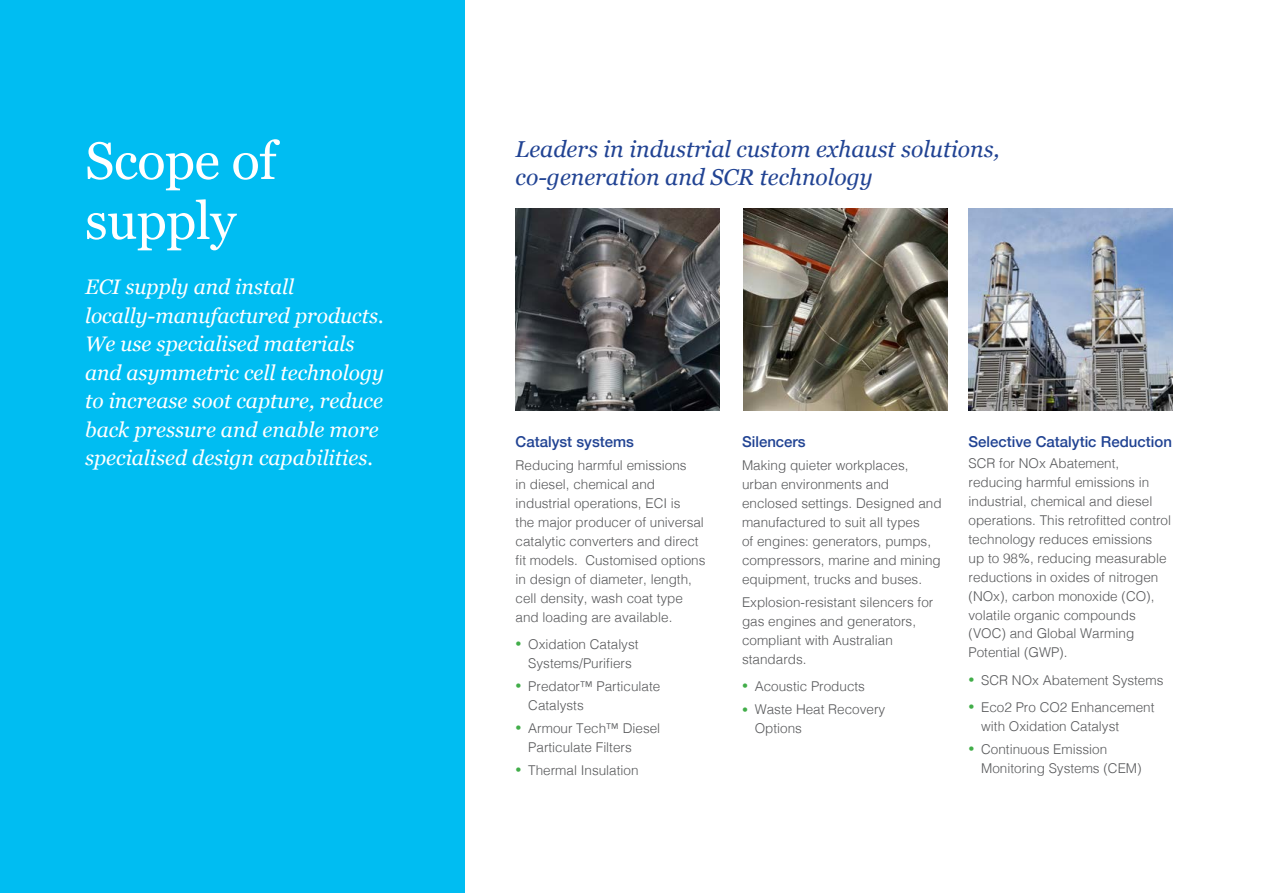
<style>
.page{position:relative;width:1263px;height:893px;background:#fff}
.page>*{position:absolute;margin:0;border:0;box-sizing:border-box;transform-origin:0 0}
.t1{font:52.5px "Georgia";letter-spacing:-.01em;color:#fff}
.t2{font:italic 22.95px "Georgia";color:#214393}
.t3{font:italic 21px/28.5px "Georgia";color:#fff}
.t4{font:500 15px "Helvetica Neue";color:#214393}
.t5{font:300 13.5px/18.9px "Helvetica";color:#58595b}
.s1{font-size:12px;color:#41ad49}
</style>
<div class="page">
<img style="left:968px;top:208px;width:204px;height:202px">
<div style="left:0;top:0;width:464px;height:893px;background:#00bdf2"></div>
<img style="left:516px;top:208px;width:204px;height:202px">
<img style="left:743px;top:208px;width:204px;height:202px">
<h1 class="t1" style="left:85px;top:123px;width:193px">Scope of</h1>
<h1 class="t1" style="left:85px;top:183px;width:153px">supply</h1>
<h3 class="t3" style="left:85px;top:272px;width:300px">ECI supply and install locally-manufactured products.<br>We use specialised materials and asymmetric cell technology to increase soot capture, reduce back pressure and enable more specialised design capabilities.</h3>
<h2 class="t2" style="left:516px;top:132px;width:486px">Leaders in industrial custom exhaust solutions,</h2>
<h2 class="t2" style="left:516px;top:160px;width:359px">co-generation and SCR technology</h2>
<p class="t4" style="left:516px;top:430px;width:120px">Catalyst systems</p>
<p class="t5" style="left:516px;top:455px;width:191px">Reducing harmful emissions<br>in diesel, chemical and industrial operations, ECI is<br>the major producer of universal catalytic converters and direct fit models. Customised options in design of diameter, length, cell density, wash coat type and loading are available.</p>
<p class="t5" style="left:516px;top:634px;width:124px;text-align:center"><span class="s1">•</span> Oxidation Catalyst<br>Systems/Purifiers</p>
<p class="t5" style="left:528px;top:676px;width:133px;text-indent:-13px"><span class="s1">•</span> Predator™ Particulate<br>Catalysts</p>
<p class="t5" style="left:528px;top:718px;width:133px;text-indent:-13px"><span class="s1">•</span> Armour Tech™ Diesel<br>Particulate Filters</p>
<p class="t5" style="left:516px;top:760px;width:124px"><span class="s1">•</span> Thermal Insulation</p>
<p class="t4" style="left:742px;top:430px;width:65px">Silencers</p>
<p class="t5" style="left:742px;top:455px;width:201px">Making quieter workplaces, urban environments and enclosed settings. Designed and manufactured to suit all types<br>of engines: generators, pumps, compressors, marine and mining equipment, trucks and buses.</p>
<p class="t5" style="left:742px;top:592px;width:193px">Explosion-resistant silencers for gas engines and generators, compliant with Australian standards.</p>
<p class="t5" style="left:742px;top:676px;width:124px"><span class="s1">•</span> Acoustic Products</p>
<p class="t5" style="left:755px;top:699px;width:132px;text-indent:-13px"><span class="s1">•</span> Waste Heat Recovery<br>Options</p>
<p class="t4" style="left:968px;top:430px;width:205px">Selective Catalytic Reduction</p>
<p class="t5" style="left:968px;top:453px;width:204px">SCR for NOx Abatement, reducing harmful emissions in industrial, chemical and diesel operations. This retrofitted control technology reduces emissions up to 98%, reducing measurable reductions in oxides of nitrogen (NOx), carbon monoxide (CO), volatile organic compounds (VOC) and Global Warming<br>Potential (GWP).</p>
<p class="t5" style="left:968px;top:669px;width:196px"><span class="s1">•</span> SCR NOx Abatement Systems</p>
<p class="t5" style="left:981px;top:697px;width:175px;text-indent:-13px"><span class="s1">•</span> Eco2 Pro CO2 Enhancement with Oxidation Catalyst</p>
<p class="t5" style="left:981px;top:739px;width:162px;text-indent:-13px"><span class="s1">•</span> Continuous Emission<br>Monitoring Systems (CEM)</p>
</div>
